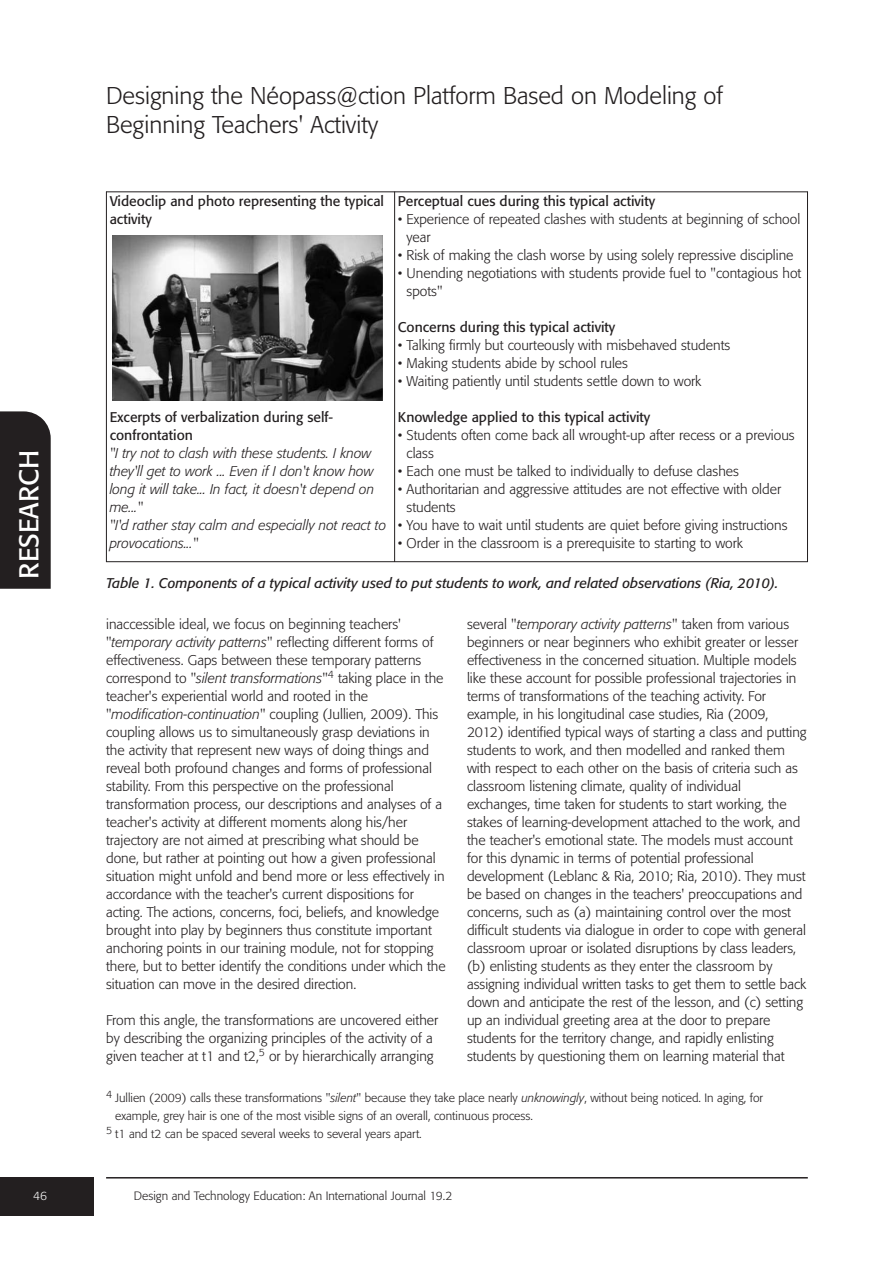
<style>
.page{position:relative;width:893px;height:1263px;background:#fff}
.page>*{position:absolute;margin:0;border:0;box-sizing:border-box;transform-origin:0 0}
.t1{font:27px "Formata";color:#fff}
.t2{font:300 24px/28.5px "Formata";color:#231f20}
.t3{font:300 13.95px/18px "Formata";color:#231f20}
.t4{font:13.95px/18px "Formata";color:#231f20}
.t5{font:italic 300 13.95px/18px "Formata";color:#231f20}
.t6{font:italic 13.95px "Formata";color:#231f20}
.t7{font:300 12px "Formata";color:#231f20}
.t8{font:300 12px "Formata";color:#fff}
.s1{font-style:italic}
</style>
<div class="page">
<div style="left:0;top:1178px;width:93px;height:38px;background:#231f20"></div>
<hr style="left:106px;top:1177px;width:702px;height:2px;background:#231f20">
<div style="left:0;top:411px;width:51px;height:178px;background:#231f20"></div>
<hr style="left:106px;top:192px;width:1px;height:370px;background:#231f20">
<hr style="left:394px;top:192px;width:1px;height:370px;background:#231f20">
<hr style="left:807px;top:192px;width:1px;height:370px;background:#231f20">
<hr style="left:106px;top:192px;width:702px;height:1px;background:#231f20">
<hr style="left:106px;top:561px;width:702px;height:1px;background:#231f20">
<img style="left:112px;top:236px;width:270px;height:164px">
<h1 class="t1" style="left:17px;top:579px;width:131px;rotate:-90deg">RESEARCH</h1>
<p class="t8" style="left:33px;top:1191px;width:15px">46</p>
<h2 class="t2" style="left:106px;top:83px;width:618px">Designing the Néopass@ction Platform Based on Modeling of<br>Beginning Teachers' Activity</h2>
<p class="t4" style="left:110px;top:193px;width:276px">Videoclip and photo representing the typical activity</p>
<p class="t4" style="left:110px;top:409px;width:225px">Excerpts of verbalization during self&shy;confrontation</p>
<p class="t5" style="left:110px;top:445px;width:278px">"I try not to clash with these students. I know they'll get to work ... Even if I don't know how long it will take... In fact, it doesn't depend on me..."<br>"I'd rather stay calm and especially not react to provocations..."</p>
<p class="t4" style="left:398px;top:193px;width:259px">Perceptual cues during this typical activity</p>
<p class="t3" style="left:406px;top:211px;width:395px;text-indent:-9px">• Experience of repeated clashes with students at beginning of school year</p>
<p class="t3" style="left:398px;top:247px;width:397px">• Risk of making the clash worse by using solely repressive discipline</p>
<p class="t3" style="left:406px;top:265px;width:396px;text-indent:-9px">• Unending negotiations with students provide fuel to "contagious hot spots"</p>
<p class="t4" style="left:398px;top:319px;width:219px">Concerns during this typical activity</p>
<p class="t3" style="left:398px;top:337px;width:334px">• Talking firmly but courteously with misbehaved students</p>
<p class="t3" style="left:398px;top:355px;width:232px">• Making students abide by school rules</p>
<p class="t3" style="left:398px;top:373px;width:305px">• Waiting patiently until students settle down to work</p>
<p class="t4" style="left:398px;top:409px;width:254px">Knowledge applied to this typical activity</p>
<p class="t3" style="left:406px;top:427px;width:390px;text-indent:-9px">• Students often come back all wrought-up after recess or a previous class</p>
<p class="t3" style="left:398px;top:463px;width:342px">• Each one must be talked to individually to defuse clashes</p>
<p class="t3" style="left:406px;top:481px;width:376px;text-indent:-9px">• Authoritarian and aggressive attitudes are not effective with older students</p>
<p class="t3" style="left:398px;top:517px;width:391px">• You have to wait until students are quiet before giving instructions</p>
<p class="t3" style="left:398px;top:535px;width:347px">• Order in the classroom is a prerequisite to starting to work</p>
<p class="t6" style="left:106px;top:577px;width:674px">Table 1. Components of a typical activity used to put students to work, and related observations (Ria, 2010).</p>
<p class="t3" style="left:106px;top:616px;width:341px">inaccessible ideal, we focus on beginning teachers' "<span class="s1">temporary activity patterns</span>" reflecting different forms of effectiveness. Gaps between these temporary patterns correspond to "<span class="s1">silent transformations</span>"<sup>4</sup> taking place in the teacher's experiential world and rooted in the "<span class="s1">modification-continuation</span>" coupling (Jullien, 2009). This coupling allows us to simultaneously grasp deviations in the activity that represent new ways of doing things and reveal both profound changes and forms of professional stability. From this perspective on the professional transformation process, our descriptions and analyses of a teacher's activity at different moments along his/her trajectory are not aimed at prescribing what should be done, but rather at pointing out how a given professional situation might unfold and bend more or less effectively in accordance with the teacher's current dispositions for acting. The actions, concerns, foci, beliefs, and knowledge brought into play by beginners thus constitute important anchoring points in our training module, not for stopping there, but to better identify the conditions under which the situation can move in the desired direction.</p>
<p class="t3" style="left:106px;top:1012px;width:334px">From this angle, the transformations are uncovered either by describing the organizing principles of the activity of a given teacher at t1 and t2,<sup>5</sup> or by hierarchically arranging</p>
<p class="t3" style="left:467px;top:616px;width:341px">several "<span class="s1">temporary activity patterns</span>" taken from various beginners or near beginners who exhibit greater or lesser effectiveness in the concerned situation. Multiple models like these account for possible professional trajectories in terms of transformations of the teaching activity. For example, in his longitudinal case studies, Ria (2009, 2012) identified typical ways of starting a class and putting students to work, and then modelled and ranked them with respect to each other on the basis of criteria such as classroom listening climate, quality of individual exchanges, time taken for students to start working, the stakes of learning-development attached to the work, and the teacher's emotional state. The models must account for this dynamic in terms of potential professional development (Leblanc &amp; Ria, 2010; Ria, 2010). They must be based on changes in the teachers' preoccupations and concerns, such as (a) maintaining control over the most difficult students via dialogue in order to cope with general classroom uproar or isolated disruptions by class leaders, (b) enlisting students as they enter the classroom by assigning individual written tasks to get them to settle back down and anticipate the rest of the lesson, and (c) setting up an individual greeting area at the door to prepare students for the territory change, and rapidly enlisting students by questioning them on learning material that</p>
<p class="t7" style="left:106px;top:1093px;width:658px"><sup>4</sup> Jullien (2009) calls these transformations "<span class="s1">silent</span>" because they take place nearly <span class="s1">unknowingly</span>, without being noticed. In aging, for</p>
<p class="t7" style="left:115px;top:1111px;width:419px">example, grey hair is one of the most visible signs of an overall, continuous process.</p>
<p class="t7" style="left:106px;top:1129px;width:317px"><sup>5</sup> t1 and t2 can be spaced several weeks to several years apart.</p>
<p class="t7" style="left:134px;top:1191px;width:320px">Design and Technology Education: An International Journal 19.2</p>
</div>
